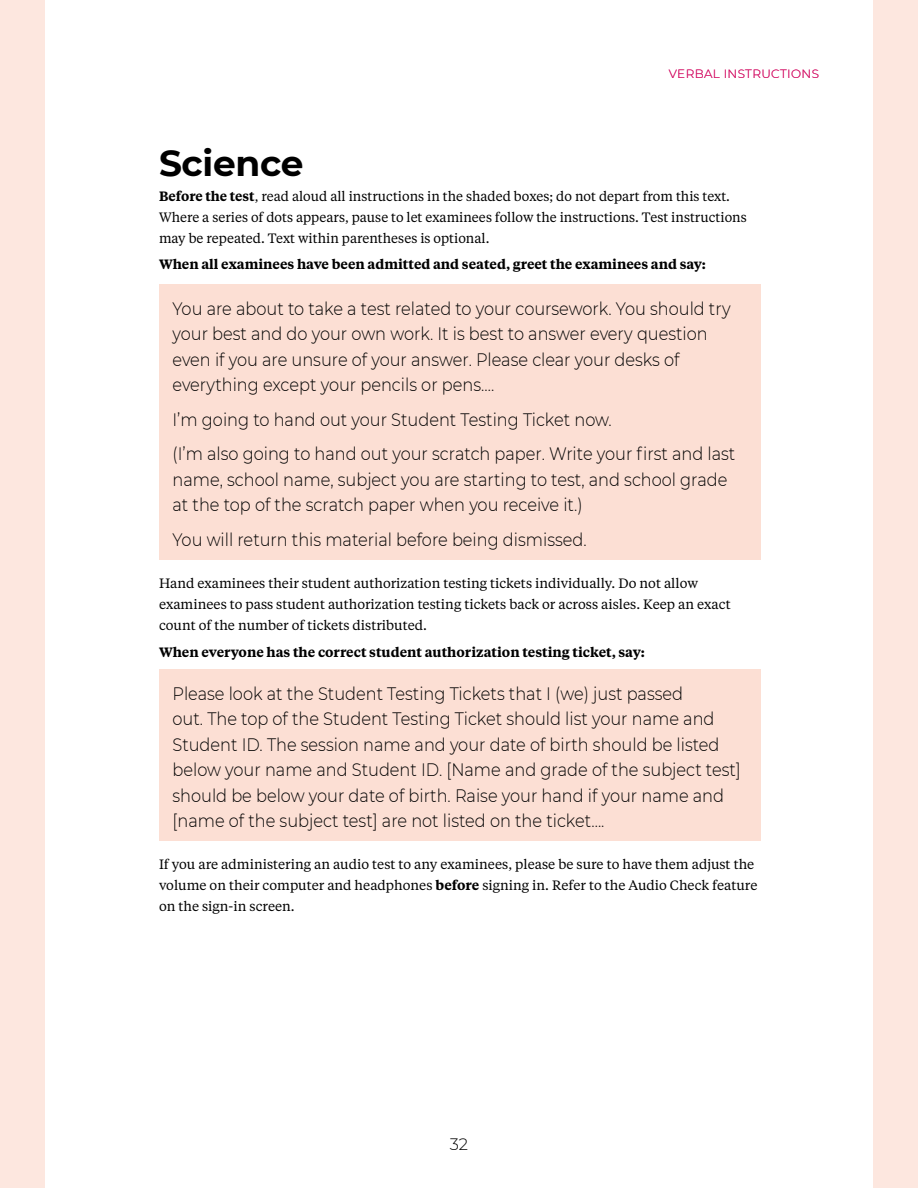
<style>
.page{position:relative;width:918px;height:1188px;background:#fff}
.page>*{position:absolute;margin:0;border:0;box-sizing:border-box;transform-origin:0 0}
.Heading_1_Appendix{font:700 36px "Montserrat";letter-spacing:-.01em;color:#000}
.Verbal_Instructions{font:300 18px/25.5px "Montserrat";color:#000;scale:.9 1}
.t1{font:300 16.5px "Montserrat";color:#000}
.Verbal_Say{font:13.5px/21px "Tiempos Text";color:#000}
.Body{font:13.5px/21px "Tiempos Text";color:#000}
.Verbal_Say-2{font:600 13.5px "Tiempos Text";color:#000}
.t2{font:300 12px "Montserrat";letter-spacing:.03em;color:#d41367}
.s1{font-weight:600}
</style>
<div class="page">
<div style="left:873px;top:0;width:45px;height:1188px;background:#fde7df"></div>
<div style="left:0;top:0;width:45px;height:1188px;background:#fde7df"></div>
<div style="left:159px;top:284px;width:601px;height:275px;background:#fcdfd4"></div>
<div style="left:159px;top:669px;width:601px;height:172px;background:#fcdfd4"></div>
<p class="t2" style="left:669px;top:65px;width:68px">Ver bal Instr</p>
<p class="t2" style="left:761px;top:65px;width:19px">uctions</p>
<h2 class="Heading_1_Appendix" style="left:159px;top:137px;width:146px">Science</h2>
<p class="Body" style="left:159px;top:185px;width:589px"><span class="s1">Before the test</span>, read aloud all instructions in the shaded boxes; do not depart from this text.<br>Where a series of dots appears, pause to let examinees follow the instructions. Test instructions may be repeated. Text within parentheses is optional.</p>
<p class="Verbal_Say-2" style="left:159px;top:255px;width:548px">When all examinees have been admitted and seated, greet the examinees and say:</p>
<p class="Verbal_Instructions" style="left:172px;top:295px;width:622px">You are about to take a test related to your coursework. You should try your best and do your own work. It is best to answer every question even if you are unsure of your answer. Please clear your desks of everything except your pencils or pens….</p>
<p class="Verbal_Instructions" style="left:172px;top:406px;width:490px">I’m going to hand out your Student Testing Ticket now.</p>
<p class="Verbal_Instructions" style="left:172px;top:441px;width:627px">(I’m also going to hand out your scratch paper. Write your first and last name, school name, subject you are starting to test, and school grade at the top of the scratch paper when you receive it.)</p>
<p class="Verbal_Instructions" style="left:172px;top:526px;width:462px">You will return this material before being dismissed.</p>
<p class="Verbal_Say" style="left:159px;top:572px;width:573px">Hand examinees their student authorization testing tickets individually. Do not allow examinees to pass student authorization testing tickets back or across aisles. Keep an exact count of the number of tickets distributed.</p>
<p class="Verbal_Say-2" style="left:159px;top:643px;width:487px">When everyone has the correct student authorization testing ticket, say:</p>
<p class="Verbal_Instructions" style="left:172px;top:680px;width:633px">Please look at the Student Testing Tickets that I (we) just passed<br>out. The top of the Student Testing Ticket should list your name and Student ID. The session name and your date of birth should be listed below your name and Student ID. [Name and grade of the subject test] should be below your date of birth. Raise your hand if your name and [name of the subject test] are not listed on the ticket….</p>
<p class="Verbal_Say" style="left:159px;top:853px;width:600px">If you are administering an audio test to any examinees, please be sure to have them adjust the volume on their computer and headphones <span class="s1">before</span> signing in. Refer to the Audio Check feature on the sign-in screen.</p>
<p class="t1" style="left:450px;top:1133px;width:20px">32</p>
</div>
